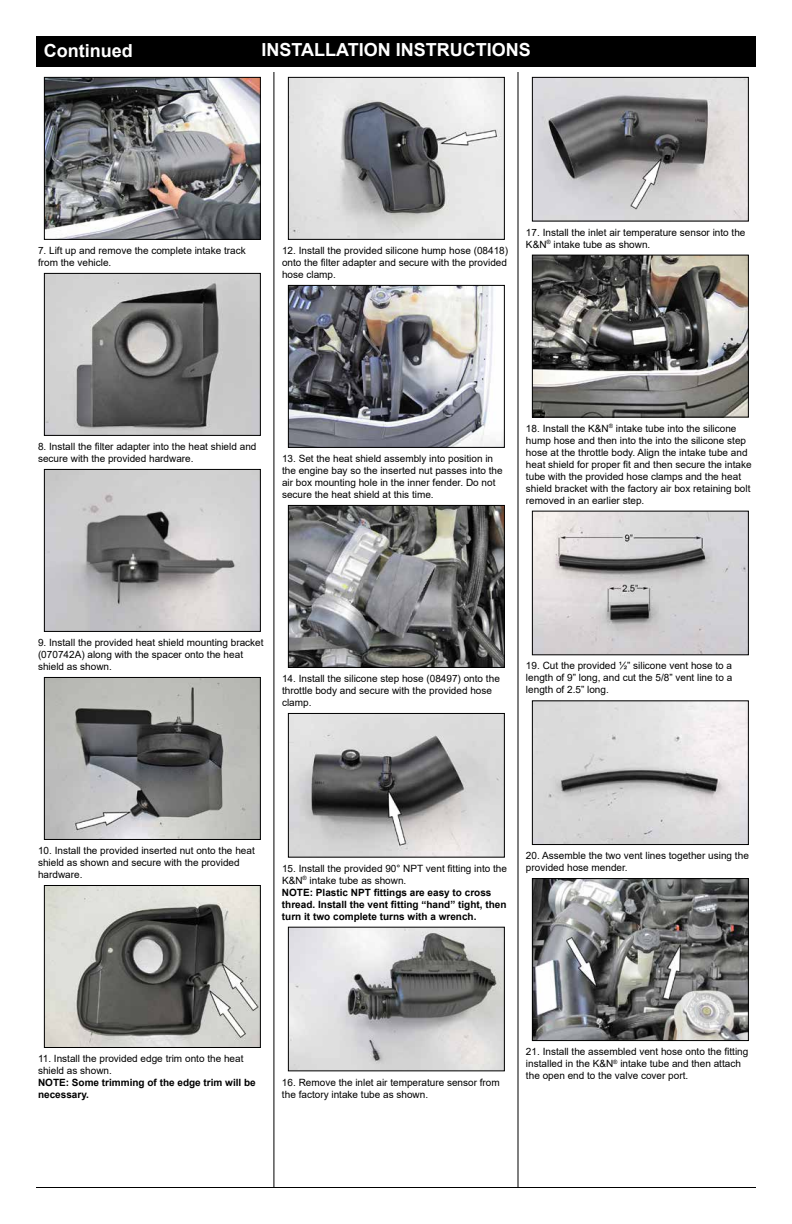
<style>
.page{position:relative;width:792px;height:1224px;background:#fff}
.page>*{position:absolute;margin:0;border:0;box-sizing:border-box;transform-origin:0 0}
.t1{font:700 18px "Arial";color:#fff}
.t2{font:10px/12px "Arial";color:#000}
.t3{font:700 10px/12px "Arial";color:#000}
.s1{font-weight:400}
</style>
<div class="page">
<div style="left:36px;top:36px;width:720px;height:31px;background:#000"></div>
<hr style="left:274px;top:72px;width:1px;height:1116px;background:#000">
<hr style="left:518px;top:72px;width:1px;height:1116px;background:#000">
<hr style="left:36px;top:1187px;width:720px;height:1px;background:#000">
<img style="left:46px;top:79px;width:213px;height:159px">
<div style="left:44px;top:77px;width:217px;height:163px;border:1px solid #000"></div>
<img style="left:46px;top:275px;width:213px;height:159px">
<div style="left:44px;top:273px;width:217px;height:163px;border:1px solid #000"></div>
<img style="left:46px;top:471px;width:213px;height:159px">
<div style="left:44px;top:469px;width:217px;height:163px;border:1px solid #000"></div>
<img style="left:46px;top:679px;width:213px;height:159px">
<div style="left:44px;top:677px;width:217px;height:163px;border:1px solid #000"></div>
<img style="left:46px;top:887px;width:213px;height:159px">
<div style="left:44px;top:885px;width:217px;height:163px;border:1px solid #000"></div>
<img style="left:290px;top:79px;width:213px;height:159px">
<div style="left:288px;top:77px;width:217px;height:163px;border:1px solid #000"></div>
<img style="left:290px;top:287px;width:213px;height:159px">
<div style="left:288px;top:285px;width:217px;height:163px;border:1px solid #000"></div>
<img style="left:290px;top:507px;width:213px;height:159px">
<div style="left:288px;top:505px;width:217px;height:163px;border:1px solid #000"></div>
<img style="left:290px;top:715px;width:213px;height:141px">
<div style="left:288px;top:713px;width:217px;height:145px;border:1px solid #000"></div>
<img style="left:290px;top:929px;width:213px;height:140px">
<div style="left:288px;top:927px;width:217px;height:144px;border:1px solid #000"></div>
<img style="left:534px;top:79px;width:213px;height:140px">
<div style="left:532px;top:77px;width:217px;height:144px;border:1px solid #000"></div>
<img style="left:534px;top:257px;width:213px;height:158px">
<div style="left:532px;top:255px;width:217px;height:162px;border:1px solid #000"></div>
<img style="left:534px;top:513px;width:213px;height:140px">
<div style="left:532px;top:511px;width:217px;height:144px;border:1px solid #000"></div>
<img style="left:534px;top:702px;width:213px;height:141px">
<div style="left:532px;top:700px;width:217px;height:145px;border:1px solid #000"></div>
<img style="left:534px;top:880px;width:213px;height:159px">
<div style="left:532px;top:878px;width:217px;height:163px;border:1px solid #000"></div>
<h1 class="t1" style="left:44px;top:38px;width:90px">Continued</h1>
<h1 class="t1" style="left:261px;top:37px;width:271px">INSTALLATION INSTRUCTIONS</h1>
<p class="t2" style="left:38px;top:244px;width:209px">7. Lift up and remove the complete intake track from the vehicle.</p>
<p class="t2" style="left:282px;top:244px;width:228px;text-align:justify">12. Install the provided silicone hump hose (08418) onto the filter adapter and secure with the provided hose clamp.</p>
<p class="t2" style="left:526px;top:226px;width:221px">17. Install the inlet air temperature sensor into the<br>K&amp;N<sup>®</sup> intake tube as shown.</p>
<p class="t2" style="left:38px;top:440px;width:220px">8. Install the filter adapter into the heat shield and secure with the provided hardware.</p>
<p class="t2" style="left:282px;top:452px;width:222px">13. Set the heat shield assembly into position in the engine bay so the inserted nut passes into the air box mounting hole in the inner fender. Do not secure the heat shield at this time.</p>
<p class="t2" style="left:526px;top:422px;width:227px">18. Install the K&amp;N<sup>®</sup> intake tube into the silicone hump hose and then into the into the silicone step hose at the throttle body. Align the intake tube and heat shield for proper fit and then secure the intake tube with the provided hose clamps and the heat shield bracket with the factory air box retaining bolt removed in an earlier step.</p>
<p class="t2" style="left:38px;top:637px;width:227px">9. Install the provided heat shield mounting bracket (070742A) along with the spacer onto the heat shield as shown.</p>
<p class="t2" style="left:282px;top:673px;width:219px">14. Install the silicone step hose (08497) onto the throttle body and secure with the provided hose clamp.</p>
<p class="t2" style="left:526px;top:660px;width:208px;text-align:justify">19. Cut the provided ½” silicone vent hose to a length of 9” long, and cut the 5/8” vent line to a length of 2.5” long.</p>
<p class="t2" style="left:38px;top:845px;width:218px">10. Install the provided inserted nut onto the heat shield as shown and secure with the provided hardware.</p>
<p class="t3" style="left:282px;top:862px;width:227px"><span class="s1">15. Install the provided 90° NPT vent fitting into the K&amp;N</span><sup>®</sup> <span class="s1">intake tube as shown.<br></span>NOTE: Plastic NPT fittings are easy to cross thread. Install the vent fitting “hand” tight, then turn it two complete turns with a wrench.</p>
<p class="t2" style="left:526px;top:850px;width:224px">20. Assemble the two vent lines together using the provided hose mender.</p>
<p class="t2" style="left:38px;top:1053px;width:207px">11. Install the provided edge trim onto the heat shield as shown.</p>
<p class="t3" style="left:38px;top:1077px;width:219px">NOTE: Some trimming of the edge trim will be necessary.</p>
<p class="t2" style="left:282px;top:1076px;width:219px">16. Remove the inlet air temperature sensor from the factory intake tube as shown.</p>
<p class="t2" style="left:526px;top:1046px;width:224px">21. Install the assembled vent hose onto the fitting installed in the K&amp;N<sup>®</sup> intake tube and then attach the open end to the valve cover port.</p>
</div>
